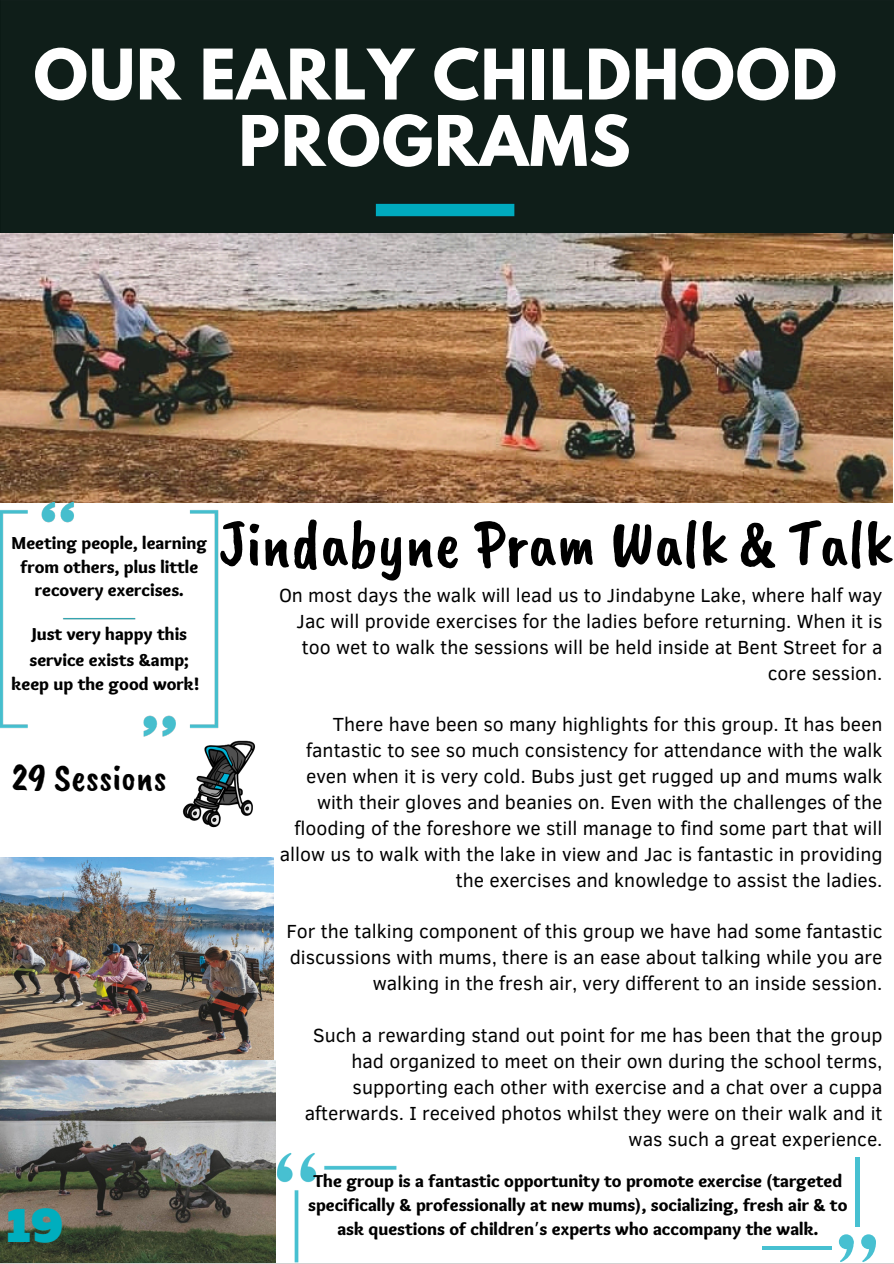
<style>
.page{position:relative;width:894px;height:1264px;background:#fff}
.page>*{position:absolute;margin:0;border:0;box-sizing:border-box;transform-origin:0 0}
.t1{font:66.75px "Caveat Brush";color:#000}
.t2{font:700 61.65px/66.3px "League Spartan";letter-spacing:.02em;color:#fff;text-align:center}
.t3{font:900 48.6px "Muller";color:#00aebe}
.t4{font:38.85px "Caveat Brush";color:#000}
.t5{font:19.5px/25.8px "Clear Sans";color:#000;text-align:right}
.t6{font:900 18px/23.7px "Sukar";color:#000}
.s1{font-family:"Noto Sans Gurmukhi";font-weight:400}
</style>
<div class="page">
<img style="left:0;top:0;width:893px;height:1263px">
<img style="left:0;top:857px;width:273px;height:202px">
<img style="left:0;top:1060px;width:275px;height:202px">
<img style="left:0;top:233px;width:892px;height:269px">
<img style="left:0;top:494px;width:263px;height:340px">
<img style="left:268px;top:1145px;width:135px;height:118px">
<svg style="left:838px;top:1234px;width:15px;height:15px"></svg>
<svg style="left:839px;top:1238px;width:14px;height:24px"></svg>
<svg style="left:860px;top:1234px;width:15px;height:15px"></svg>
<svg style="left:861px;top:1239px;width:14px;height:22px"></svg>
<hr style="left:855px;top:1157px;width:3px;height:69px;background:#47c0d1">
<hr style="left:762px;top:1246px;width:68px;height:3px;background:#47c0d1">
<p class="t2" style="left:34px;top:49px;width:804px">OUR EARLY CHILDHOOD<br>PROGRAMS</p>
<p class="t6" style="left:12px;top:533px;width:197px;text-align:center">Meeting people, learning from others, plus little recovery exercises.</p>
<p class="t6" style="left:30px;top:623px;width:161px;line-height:25.8px">Just very happy this service exists &amp;amp;</p>
<p class="t6" style="left:11px;top:673px;width:189px">keep up the good work!</p>
<p class="t4" style="left:12px;top:752px;width:156px">29 Sessions</p>
<p class="t1" style="left:219px;top:501px;width:674px">Jindabyne Pram Walk &amp; Talk</p>
<p class="t5" style="left:279px;top:581px;width:605px">On most days the walk will lead us to Jindabyne Lake, where half way Jac will provide exercises for the ladies before returning. When it is too wet to walk the sessions will be held inside at Bent Street for a core session.</p>
<h4 class="t5" style="left:280px;top:710px;width:604px">There have been so many highlights for this group. It has been fantastic to see so much consistency for attendance with the walk even when it is very cold. Bubs just get rugged up and mums walk with their gloves and beanies on. Even with the challenges of the flooding of the foreshore we still manage to find some part that will allow us to walk with the lake in view and Jac is fantastic in providing the exercises and knowledge to assist the ladies.</h4>
<h2 class="t5" style="left:286px;top:917px;width:597px">For the talking component of this group we have had some fantastic discussions with mums, there is an ease about talking while you are walking in the fresh air, very different to an inside session.</h2>
<p class="t5" style="left:313px;top:1021px;width:570px">Such a rewarding stand out point for me has been that the group</p>
<p class="t5" style="left:304px;top:1047px;width:579px">had organized to meet on their own during the school terms, supporting each other with exercise and a chat over a cuppa afterwards. I received photos whilst they were on their walk and it was such a great experience.</p>
<p class="t6" style="left:308px;top:1171px;width:540px">The group is a fantastic opportunity to promote exercise (targeted specifically &amp; professionally at new mums), socializing, fresh air &amp; to</p>
<p class="t3" style="left:6px;top:1204px;width:59px">19</p>
<p class="t6" style="left:337px;top:1218px;width:482px">ask questions of children<span class="s1">’</span>s experts who accompany the walk.</p>
</div>
